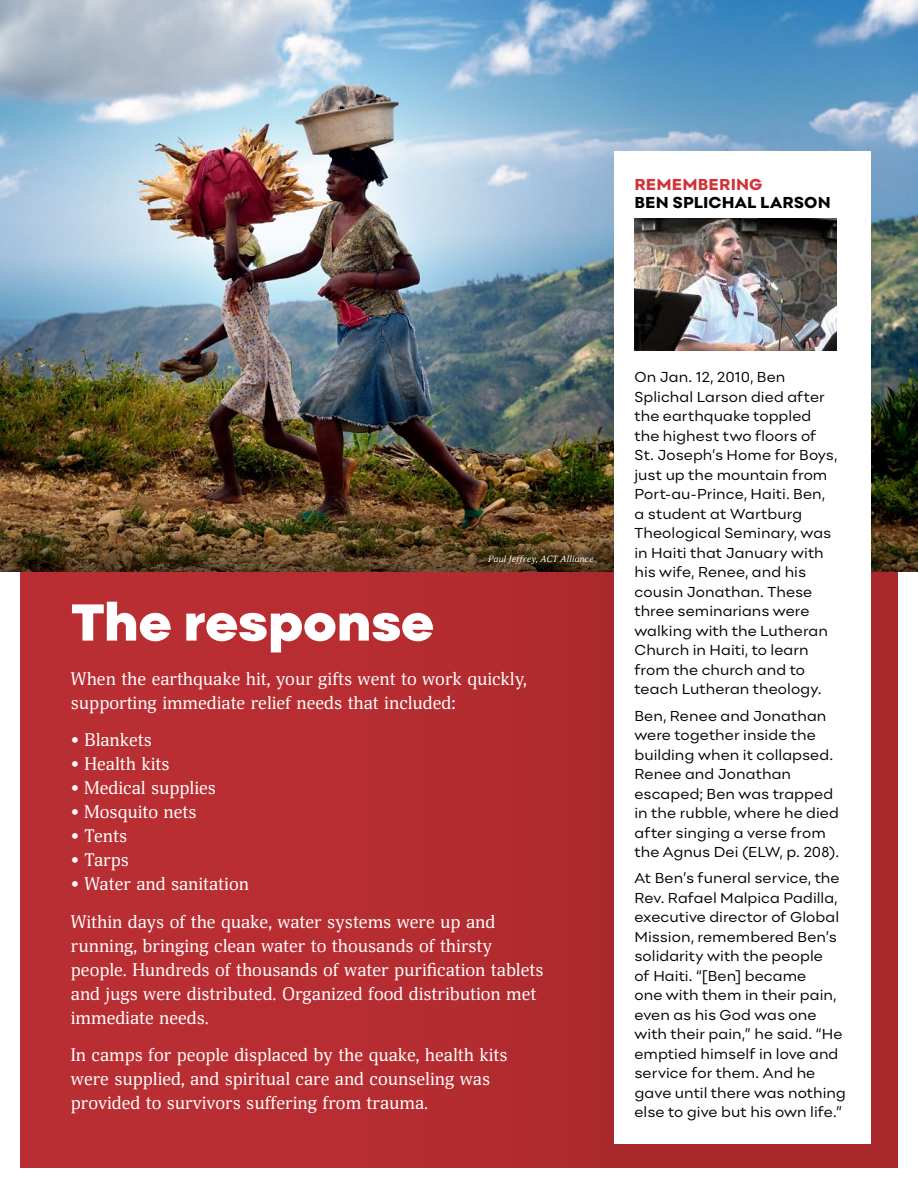
<style>
.page{position:relative;width:918px;height:1188px;background:#fff}
.page>*{position:absolute;margin:0;border:0;box-sizing:border-box;transform-origin:0 0}
.t1{font:900 54px "Point";letter-spacing:-.015em;color:#fff}
.t2{font:18px/24px "Deca Serif";color:#fff}
.t3{font:800 16.5px "Point";letter-spacing:.005em;color:#000}
.t4{font:800 16.5px "Point";letter-spacing:.01em;color:#cf3439}
.t5{font:15px/19.5px "Point";letter-spacing:.005em;color:#000}
.t6{font:italic 9px "Deca Serif";letter-spacing:.015em;color:#fff}
</style>
<div class="page">
<div style="left:20px;top:566px;width:878px;height:602px;background:linear-gradient(to right,#bd2f33,#a5272b)"></div>
<img style="left:0;top:0;width:918px;height:500px">
<img style="left:0;top:500px;width:918px;height:72px">
<div style="left:614px;top:152px;width:257px;height:992px;background:#fff"></div>
<img style="left:634px;top:219px;width:203px;height:132px">
<p class="t4" style="left:634px;top:175px;width:130px">REMEMBERING</p>
<p class="t3" style="left:634px;top:193px;width:198px">BEN SPLICHAL LARSON</p>
<p class="t6" style="left:488px;top:554px;width:107px">Paul Jeffrey, ACT Alliance</p>
<h1 class="t1" style="left:71px;top:589px;width:365px">The response</h1>
<p class="t2" style="left:71px;top:667px;width:457px">When the earthquake hit, your gifts went to work quickly, supporting immediate relief needs that included:</p>
<p class="t2" style="left:71px;top:729px;width:83px">• Blankets</p>
<p class="t2" style="left:71px;top:753px;width:100px">• Health kits</p>
<p class="t2" style="left:71px;top:777px;width:147px">• Medical supplies</p>
<p class="t2" style="left:71px;top:801px;width:127px">• Mosquito nets</p>
<p class="t2" style="left:71px;top:825px;width:58px">• Tents</p>
<p class="t2" style="left:71px;top:849px;width:60px">• Tarps</p>
<p class="t2" style="left:71px;top:866px;width:426px;line-height:37.5px">• Water and sanitation<br>Within days of the quake, water systems were up and</p>
<p class="t2" style="left:71px;top:934px;width:474px">running, bringing clean water to thousands of thirsty people. Hundreds of thousands of water purification tablets and jugs were distributed. Organized food distribution met immediate needs.</p>
<p class="t2" style="left:71px;top:1044px;width:438px">In camps for people displaced by the quake, health kits were supplied, and spiritual care and counseling was provided to survivors suffering from trauma.</p>
<p class="t5" style="left:634px;top:367px;width:204px">On Jan. 12, 2010, Ben<br>Splichal Larson died after the earthquake toppled the highest two floors of<br>St. Joseph’s Home for Boys, just up the mountain from<br>Port-au-Prince, Haiti. Ben, a student at Wartburg<br>Theological Seminary, was in Haiti that January with his wife, Renee, and his cousin Jonathan. These three seminarians were walking with the Lutheran<br>Church in Haiti, to learn from the church and to teach Lutheran theology.</p>
<p class="t5" style="left:634px;top:706px;width:206px">Ben, Renee and Jonathan were together inside the building when it collapsed.<br>Renee and Jonathan escaped; Ben was trapped in the rubble, where he died after singing a verse from the Agnus Dei (ELW, p. 208).</p>
<p class="t5" style="left:634px;top:868px;width:213px">At Ben’s funeral service, the<br>Rev. Rafael Malpica Padilla, executive director of Global<br>Mission, remembered Ben’s solidarity with the people<br>of Haiti. “[Ben] became<br>one with them in their pain, even as his God was one with their pain,” he said. “He emptied himself in love and service for them. And he gave until there was nothing else to give but his own life.”</p>
</div>
